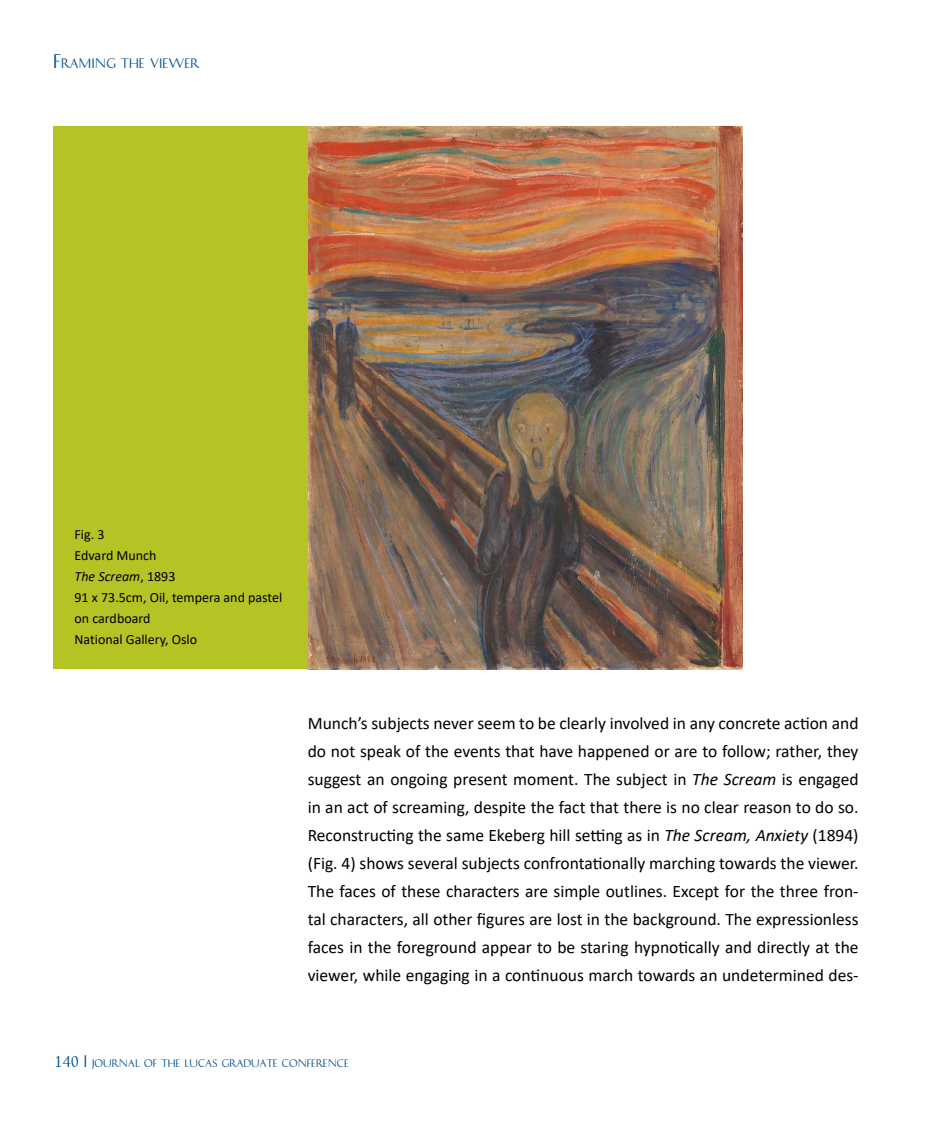
<style>
.page{position:relative;width:943px;height:1127px;background:#fff}
.page>*{position:absolute;margin:0;border:0;box-sizing:border-box;transform-origin:0 0}
.t1{font:17.5px/28px "Calibri";color:#000;text-align:justify}
.t2{font:14px/21px "Calibri";color:#000}
.t3{font:12.25px "History Two";color:#004f90}
.t4{font:9.8px "History Two";color:#004f90}
.s1{font-size:17.5px}
.s2{font-style:italic}
.s3{font-size:14px}
</style>
<div class="page">
<img style="left:308px;top:126px;width:434px;height:543px">
<div style="left:53px;top:126px;width:255px;height:543px;background:#b6c324"></div>
<p class="t3" style="left:53px;top:55px;width:147px"><span class="s1">F</span>RAMI NG THE VIEWER</p>
<p class="t2" style="left:75px;top:523px;width:209px">Fig. 3<br>Edvard Munch<br><span class="s2">The Scream</span>, 1893<br>91 x 73.5cm, Oil, tempera and pastel on cardboard<br>National Gallery, Oslo</p>
<p class="t1" style="left:308px;top:708px;width:552px">Munch’s subjects never seem to be clearly involved in any concrete action and do not speak of the events that have happened or are to follow; rather, they suggest an ongoing present moment. The subject in <span class="s2">The Scream</span> is engaged in an act of screaming, despite the fact that there is no clear reason to do so.<br>Reconstructing the same Ekeberg hill setting as in <span class="s2">The Scream, Anxiety</span> (1894) (Fig. 4) shows several subjects confrontationally marching towards the viewer.<br>The faces of these characters are simple outlines. Except for the three fron&shy;tal characters, all other figures are lost in the background. The expressionless faces in the foreground appear to be staring hypnotically and directly at the viewer, while engaging in a continuous march towards an undetermined des-</p>
<p class="t4" style="left:55px;top:1057px;width:296px"><span class="s3">140 |</span> JOURNAL OF THE LUCAS GRADUATE CONFERENCE</p>
</div>
